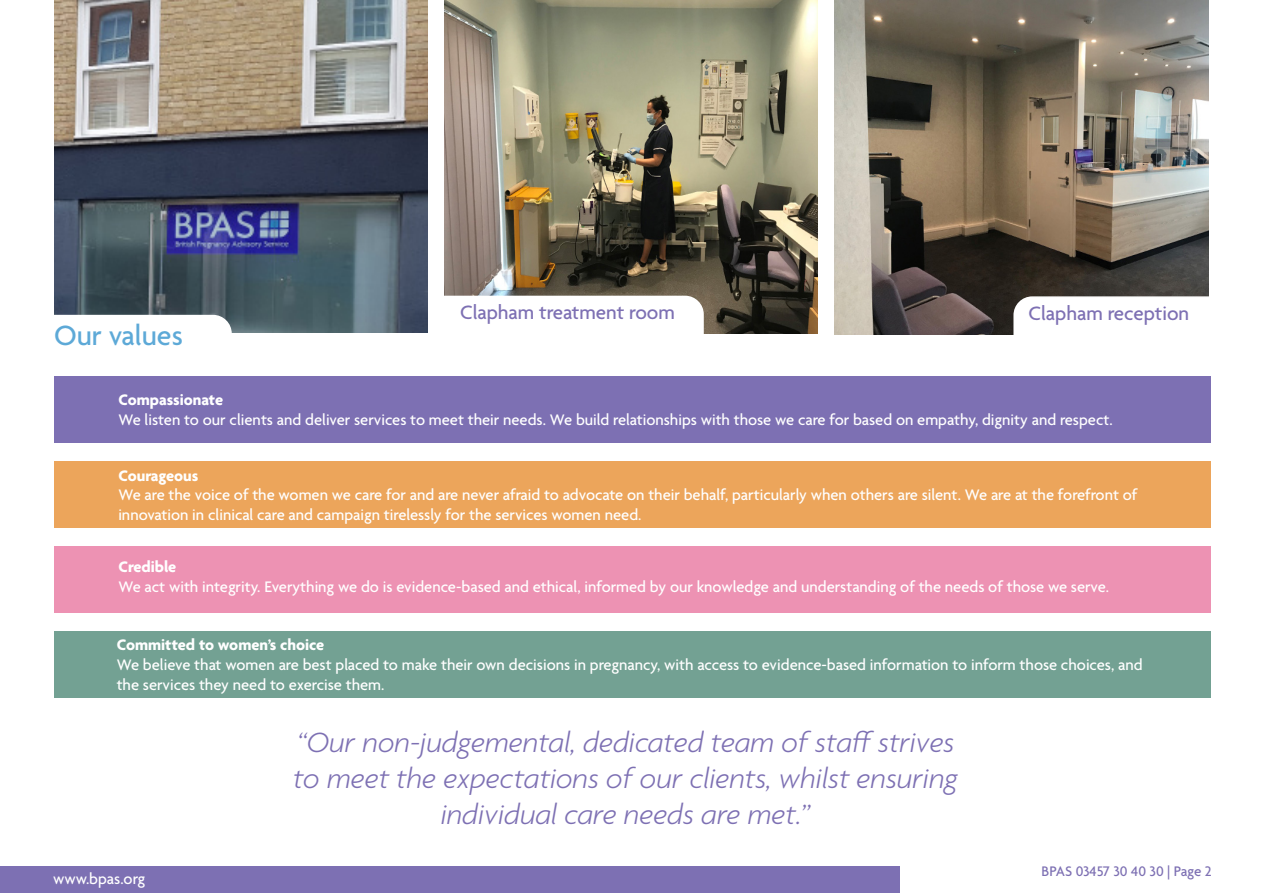
<style>
.page{position:relative;width:1263px;height:893px;background:#fff}
.page>*{position:absolute;margin:0;border:0;box-sizing:border-box;transform-origin:0 0}
.t1{font:italic 300 30px/36px "Agenda";color:#7d70b3;text-align:center}
.t2{font:500 30px "Agenda";color:#5da9d7}
.t3{font:500 21px "Agenda";color:#7d70b3}
.t4{font:500 16.5px/19.8px "Agenda";color:#fff}
.t5{font:700 16.5px "Agenda";color:#fff}
.t6{font:500 15px "Agenda";color:#7d70b3}
</style>
<div class="page">
<div style="left:54px;top:376px;width:1157px;height:67px;background:#7d70b3"></div>
<div style="left:54px;top:631px;width:1157px;height:67px;background:#73a193"></div>
<div style="left:54px;top:546px;width:1157px;height:67px;background:#ed92b3"></div>
<div style="left:54px;top:461px;width:1157px;height:67px;background:#eca55b"></div>
<img style="left:445px;top:1px;width:373px;height:332px">
<img style="left:834px;top:0;width:375px;height:334px">
<img style="left:54px;top:0;width:373px;height:333px">
<svg style="left:54px;top:314px;width:178px;height:19px"></svg>
<svg style="left:444px;top:295px;width:260px;height:39px"></svg>
<svg style="left:1013px;top:296px;width:196px;height:39px"></svg>
<div style="left:0;top:866px;width:899px;height:27px;background:#7d70b3"></div>
<p class="t2" style="left:54px;top:319px;width:130px">Our values</p>
<p class="t3" style="left:460px;top:301px;width:216px">Clapham treatment room</p>
<p class="t3" style="left:1028px;top:302px;width:162px">Clapham reception</p>
<p class="t5" style="left:118px;top:391px;width:106px">Compassionate</p>
<p class="t4" style="left:118px;top:411px;width:996px">We listen to our clients and deliver services to meet their needs. We build relationships with those we care for based on empathy, dignity and respect.</p>
<p class="t5" style="left:118px;top:466px;width:81px">Courageous</p>
<p class="t4" style="left:118px;top:486px;width:1020px">We are the voice of the women we care for and are never afraid to advocate on their behalf, particularly when others are silent. We are at the forefront of innovation in clinical care and campaign tirelessly for the services women need.</p>
<p class="t5" style="left:118px;top:558px;width:60px">Credible</p>
<p class="t4" style="left:118px;top:578px;width:992px">We act with integrity. Everything we do is evidence-based and ethical, informed by our knowledge and understanding of the needs of those we serve.</p>
<p class="t5" style="left:117px;top:636px;width:209px">Committed to women’s choice</p>
<p class="t4" style="left:117px;top:656px;width:1027px">We believe that women are best placed to make their own decisions in pregnancy, with access to evidence-based information to inform those choices, and the services they need to exercise them.</p>
<p class="t4" style="left:53px;top:870px;width:94px">www.bpas.org</p>
<p class="t1" style="left:293px;top:724px;width:666px">“Our non-judgemental, dedicated team of staff strives to meet the expectations of our clients, whilst ensuring individual care needs are met.”</p>
<p class="t6" style="left:1041px;top:863px;width:172px">BPAS 03457 30 40 30 | Page 2</p>
</div>
